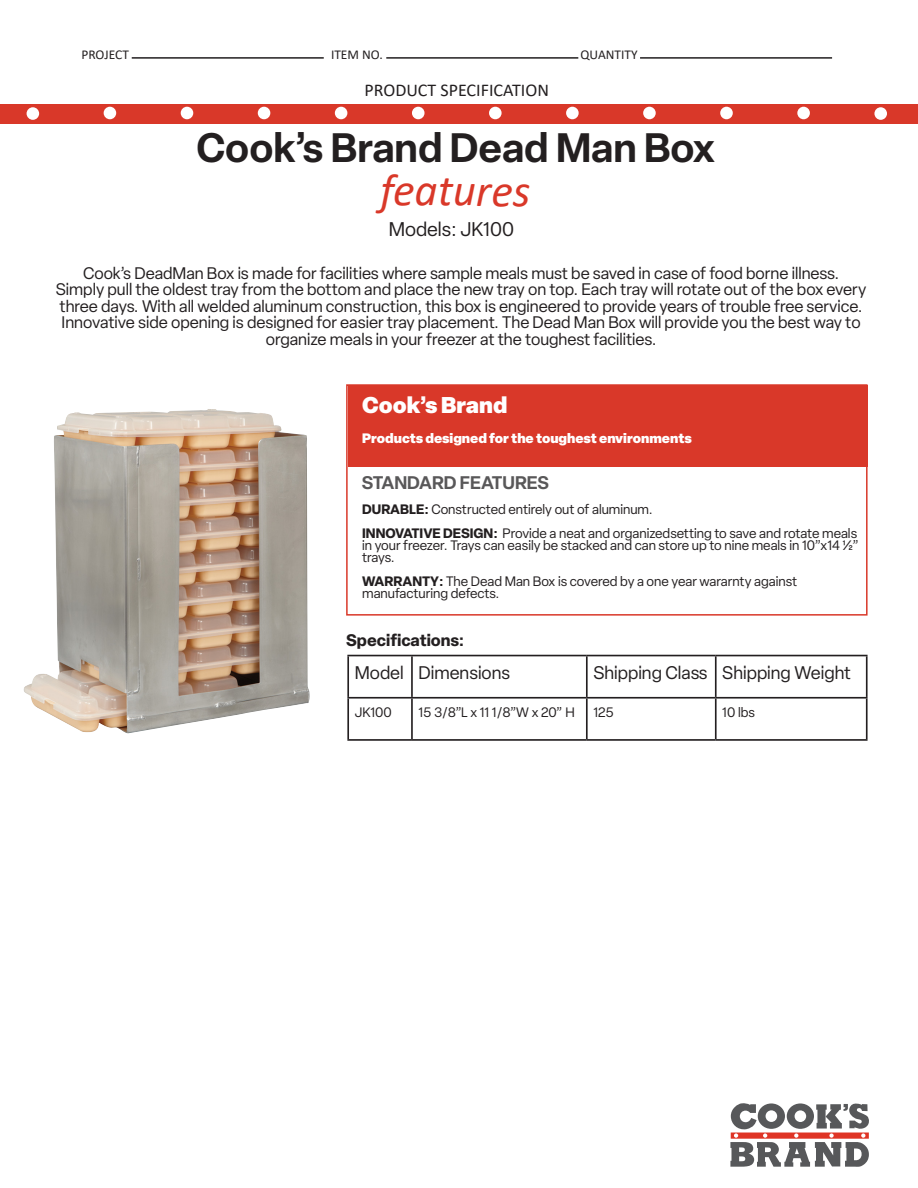
<style>
.page{position:relative;width:918px;height:1188px;background:#fff}
.page>*{position:absolute;margin:0;border:0;box-sizing:border-box;transform-origin:0 0}
.t1{font:italic 45px "Calibri";letter-spacing:-.01em;color:#d93829}
.t2{font:600 40.5px "Elza";color:#231f20}
.t3{font:900 22.5px "Elza";color:#fff}
.t4{font:19.5px "Elza";color:#231f20}
.t5{font:18px "Elza";color:#231f20}
.t6{font:18px "Calibri";color:#231f20}
.t7{font:600 18px "Elza";color:#595859}
.t8{font:16.5px "Elza";color:#231f20}
.t9{font:700 16.5px "Elza";color:#231f20}
.t10{font:13.5px/12px "Elza";color:#231f20}
.t11{font:900 13.5px "Elza";color:#fff}
.t12{font:13.5px "Calibri";color:#231f20}
.s1{font-weight:700}
</style>
<div class="page">
<div style="left:0;top:104px;width:918px;height:19px;background:#d93829"></div>
<div style="left:104px;top:107px;width:12px;height:12px;background:#fff;border-radius:50%"></div>
<div style="left:181px;top:107px;width:12px;height:12px;background:#fff;border-radius:50%"></div>
<hr style="left:132px;top:57px;width:192px;height:2px;background:#231f20">
<hr style="left:386px;top:57px;width:192px;height:2px;background:#231f20">
<hr style="left:640px;top:57px;width:192px;height:2px;background:#231f20">
<div style="left:258px;top:107px;width:12px;height:12px;background:#fff;border-radius:50%"></div>
<div style="left:335px;top:107px;width:12px;height:12px;background:#fff;border-radius:50%"></div>
<div style="left:412px;top:107px;width:13px;height:12px;background:#fff;border-radius:50%"></div>
<div style="left:489px;top:107px;width:13px;height:12px;background:#fff;border-radius:50%"></div>
<div style="left:566px;top:107px;width:13px;height:12px;background:#fff;border-radius:50%"></div>
<div style="left:643px;top:107px;width:13px;height:12px;background:#fff;border-radius:50%"></div>
<div style="left:720px;top:107px;width:13px;height:12px;background:#fff;border-radius:50%"></div>
<div style="left:797px;top:107px;width:13px;height:12px;background:#fff;border-radius:50%"></div>
<div style="left:346px;top:384px;width:522px;height:232px;border:2px solid #d93829"></div>
<div style="left:348px;top:385px;width:520px;height:81px;background:#d93829"></div>
<div style="left:874px;top:107px;width:13px;height:13px;background:#fff;border-radius:50%"></div>
<div style="left:27px;top:107px;width:12px;height:13px;background:#fff;border-radius:50%"></div>
<svg style="left:730px;top:1103px;width:139px;height:64px"></svg>
<hr style="left:347px;top:656px;width:2px;height:41px;background:#231f20">
<hr style="left:412px;top:655px;width:175px;height:1px;background:#231f20">
<hr style="left:411px;top:656px;width:2px;height:41px;background:#231f20">
<hr style="left:587px;top:655px;width:129px;height:1px;background:#231f20">
<hr style="left:586px;top:656px;width:2px;height:41px;background:#231f20">
<hr style="left:716px;top:655px;width:152px;height:1px;background:#231f20">
<hr style="left:715px;top:656px;width:2px;height:41px;background:#231f20">
<hr style="left:866px;top:656px;width:2px;height:41px;background:#231f20">
<hr style="left:347px;top:697px;width:65px;height:2px;background:#231f20">
<hr style="left:347px;top:699px;width:2px;height:40px;background:#231f20">
<hr style="left:412px;top:697px;width:175px;height:2px;background:#231f20">
<hr style="left:411px;top:699px;width:2px;height:40px;background:#231f20">
<hr style="left:587px;top:697px;width:129px;height:2px;background:#231f20">
<hr style="left:586px;top:699px;width:2px;height:40px;background:#231f20">
<hr style="left:716px;top:697px;width:152px;height:2px;background:#231f20">
<hr style="left:715px;top:699px;width:2px;height:40px;background:#231f20">
<hr style="left:866px;top:699px;width:2px;height:40px;background:#231f20">
<hr style="left:347px;top:739px;width:65px;height:2px;background:#231f20">
<hr style="left:412px;top:739px;width:175px;height:2px;background:#231f20">
<hr style="left:587px;top:739px;width:129px;height:2px;background:#231f20">
<hr style="left:716px;top:739px;width:152px;height:2px;background:#231f20">
<hr style="left:347px;top:655px;width:65px;height:1px;background:#231f20">
<img style="left:23px;top:409px;width:287px;height:324px">
<p class="t12" style="left:81px;top:45px;width:49px">PROJECT</p>
<p class="t12" style="left:331px;top:45px;width:54px">ITEM NO.</p>
<p class="t12" style="left:581px;top:45px;width:59px">QUANTITY</p>
<p class="t6" style="left:365px;top:77px;width:186px">PRODUCT SPECIFICATION</p>
<p class="t2" style="left:197px;top:118px;width:520px">Cook’s Brand Dead Man Box</p>
<p class="t1" style="left:380px;top:159px;width:152px">features</p>
<p class="t4" style="left:389px;top:216px;width:127px">Models: JK100</p>
<p class="t8" style="left:83px;top:262px;width:758px">Cook’s DeadMan Box is made for facilities where sample meals must be saved in case of food borne illness.</p>
<p class="t8" style="left:56px;top:279px;width:812px">Simply pull the oldest tray from the bottom and place the new tray on top. Each tray will rotate out of the box every</p>
<p class="t8" style="left:60px;top:295px;width:805px">three days. With all welded aluminum construction, this box is engineered to provide years of trouble free service.</p>
<p class="t8" style="left:62px;top:312px;width:801px">Innovative side opening is designed for easier tray placement. The Dead Man Box will provide you the best way to</p>
<p class="t8" style="left:266px;top:328px;width:392px">organize meals in your freezer at the toughest facilities.</p>
<p class="t3" style="left:362px;top:388px;width:147px">Cook’s Brand</p>
<p class="t11" style="left:362px;top:428px;width:331px">Products designed for the toughest environments</p>
<p class="t7" style="left:362px;top:470px;width:189px">STANDARD FEATURES</p>
<p class="t10" style="left:362px;top:504px;width:292px"><span class="s1">DURABLE:</span> Constructed entirely out of aluminum.</p>
<p class="t10" style="left:362px;top:528px;width:498px"><span class="s1">INNOVATIVE DESIGN:</span> Provide a neat and organizedsetting to save and rotate meals in your freezer. Trays can easily be stacked and can store up to nine meals in 10”x14 1/2” trays.</p>
<p class="t10" style="left:362px;top:576px;width:436px"><span class="s1">WARRANTY:</span> The Dead Man Box is covered by a one year wararnty against manufacturing defects.</p>
<p class="t9" style="left:346px;top:628px;width:120px">Specifications:</p>
<p class="t5" style="left:355px;top:661px;width:50px">Model</p>
<p class="t5" style="left:419px;top:661px;width:93px">Dimensions</p>
<p class="t5" style="left:593px;top:661px;width:116px">Shipping Class</p>
<p class="t5" style="left:722px;top:661px;width:130px">Shipping Weight</p>
<p class="t10" style="left:355px;top:706px;width:39px">JK100</p>
<p class="t10" style="left:419px;top:706px;width:158px">15 3/8”L x 11 1/8”W x 20” H</p>
<p class="t10" style="left:593px;top:706px;width:22px">125</p>
<p class="t10" style="left:722px;top:706px;width:34px">10 lbs</p>
</div>
